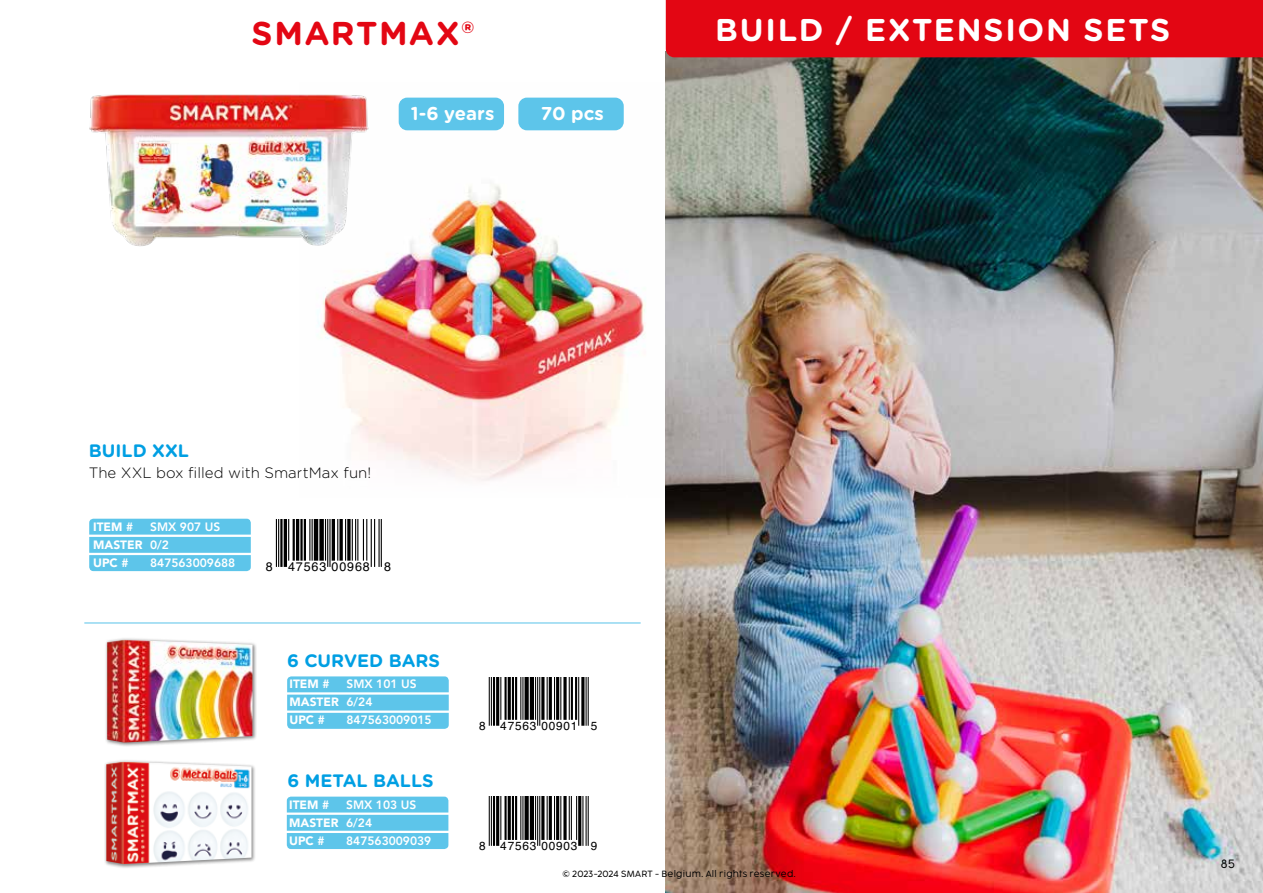
<style>
.page{position:relative;width:1263px;height:893px;background:#fff}
.page>*{position:absolute;margin:0;border:0;box-sizing:border-box;transform-origin:0 0}
.t1{font:700 33px "Gotham Rounded";letter-spacing:.04em;color:#e30613}
.t2{font:700 31.5px "Gotham Rounded";letter-spacing:.055em;color:#fff}
.t3{font:700 18.6px "Gotham Rounded";color:#fff}
.t4{font:700 18px "Gotham Rounded";color:#009fe3}
.t5{font:300 15px "Gotham Rounded";color:#000}
.t6{font:12.45px "Helvetica";letter-spacing:.07em;color:#000}
.t7{font:800 12px/18px "Avenir LT Std";color:#fff}
.t8{font:900 12px "Avenir LT Std";color:#fff}
.t9{font:12px "Cocogoose Pro Text";color:#000}
.t10{font:11.85px "Helvetica";letter-spacing:.07em;color:#000}
.t11{font:300 9px "Cocogoose Pro";letter-spacing:.025em;color:#000}
.s1{font-weight:900}
</style>
<div class="page">
<hr style="left:276px;top:519px;width:1px;height:48px;background:#000">
<hr style="left:278px;top:519px;width:1px;height:48px;background:#000">
<hr style="left:280px;top:519px;width:3px;height:48px;background:#000">
<hr style="left:284px;top:519px;width:3px;height:48px;background:#000">
<hr style="left:288px;top:519px;width:1px;height:42px;background:#000">
<hr style="left:293px;top:519px;width:2px;height:42px;background:#000">
<hr style="left:296px;top:519px;width:3px;height:42px;background:#000">
<hr style="left:300px;top:519px;width:3px;height:42px;background:#000">
<hr style="left:304px;top:519px;width:2px;height:42px;background:#000">
<hr style="left:309px;top:519px;width:1px;height:42px;background:#000">
<hr style="left:312px;top:519px;width:1px;height:42px;background:#000">
<hr style="left:314px;top:519px;width:4px;height:42px;background:#000">
<div style="left:319px;top:519px;width:5px;height:42px;background:#000"></div>
<hr style="left:325px;top:519px;width:1px;height:42px;background:#000">
<hr style="left:327px;top:519px;width:1px;height:48px;background:#000">
<hr style="left:329px;top:519px;width:1px;height:48px;background:#000">
<hr style="left:332px;top:519px;width:3px;height:42px;background:#000">
<hr style="left:337px;top:519px;width:1px;height:42px;background:#000">
<svg style="left:339px;top:519px;width:4px;height:42px"></svg>
<hr style="left:345px;top:519px;width:1px;height:42px;background:#000">
<svg style="left:347px;top:519px;width:4px;height:42px"></svg>
<hr style="left:352px;top:519px;width:1px;height:42px;background:#000">
<hr style="left:355px;top:519px;width:1px;height:42px;background:#000">
<hr style="left:357px;top:519px;width:1px;height:42px;background:#000">
<hr style="left:363px;top:519px;width:1px;height:42px;background:#000">
<hr style="left:366px;top:519px;width:1px;height:42px;background:#000">
<hr style="left:371px;top:519px;width:1px;height:48px;background:#000">
<hr style="left:374px;top:519px;width:1px;height:48px;background:#000">
<hr style="left:378px;top:519px;width:2px;height:48px;background:#000">
<hr style="left:381px;top:519px;width:1px;height:48px;background:#000">
<svg style="left:89px;top:519px;width:162px;height:52px;background:#6bcaeb"></svg>
<svg style="left:287px;top:676px;width:162px;height:53px;background:#6dcaec"></svg>
<hr style="left:489px;top:677px;width:1px;height:49px;background:#000">
<hr style="left:491px;top:677px;width:1px;height:49px;background:#000">
<hr style="left:493px;top:677px;width:2px;height:49px;background:#000">
<hr style="left:496px;top:677px;width:3px;height:49px;background:#000">
<hr style="left:500px;top:677px;width:1px;height:43px;background:#000">
<hr style="left:504px;top:677px;width:3px;height:43px;background:#000">
<hr style="left:508px;top:677px;width:3px;height:43px;background:#000">
<hr style="left:512px;top:677px;width:2px;height:43px;background:#000">
<hr style="left:515px;top:677px;width:2px;height:43px;background:#000">
<hr style="left:520px;top:677px;width:1px;height:43px;background:#000">
<hr style="left:522px;top:677px;width:1px;height:43px;background:#000">
<div style="left:524px;top:677px;width:5px;height:43px;background:#000"></div>
<hr style="left:530px;top:677px;width:4px;height:43px;background:#000">
<hr style="left:535px;top:677px;width:1px;height:43px;background:#000">
<hr style="left:537px;top:677px;width:1px;height:49px;background:#000">
<hr style="left:539px;top:677px;width:1px;height:49px;background:#000">
<hr style="left:541px;top:677px;width:3px;height:43px;background:#000">
<hr style="left:547px;top:677px;width:1px;height:43px;background:#000">
<hr style="left:549px;top:677px;width:3px;height:43px;background:#000">
<hr style="left:554px;top:677px;width:1px;height:43px;background:#000">
<hr style="left:556px;top:677px;width:3px;height:43px;background:#000">
<hr style="left:560px;top:677px;width:1px;height:43px;background:#000">
<svg style="left:563px;top:677px;width:4px;height:43px"></svg>
<hr style="left:569px;top:677px;width:1px;height:43px;background:#000">
<hr style="left:571px;top:677px;width:2px;height:43px;background:#000">
<hr style="left:575px;top:677px;width:2px;height:43px;background:#000">
<hr style="left:578px;top:677px;width:1px;height:49px;background:#000">
<hr style="left:581px;top:677px;width:3px;height:49px;background:#000">
<hr style="left:586px;top:677px;width:1px;height:49px;background:#000">
<hr style="left:588px;top:677px;width:1px;height:49px;background:#000">
<div style="left:105px;top:637px;width:152px;height:110px;background:#000;opacity:.5"></div>
<img style="left:107px;top:640px;width:146px;height:103px">
<svg style="left:287px;top:797px;width:161px;height:52px;background:#6bcaeb"></svg>
<hr style="left:489px;top:797px;width:1px;height:49px;background:#000">
<hr style="left:491px;top:797px;width:1px;height:49px;background:#000">
<hr style="left:493px;top:797px;width:2px;height:49px;background:#000">
<hr style="left:496px;top:797px;width:3px;height:49px;background:#000">
<hr style="left:500px;top:797px;width:1px;height:43px;background:#000">
<hr style="left:504px;top:797px;width:3px;height:43px;background:#000">
<hr style="left:508px;top:797px;width:3px;height:43px;background:#000">
<hr style="left:512px;top:797px;width:2px;height:43px;background:#000">
<hr style="left:515px;top:797px;width:2px;height:43px;background:#000">
<hr style="left:520px;top:797px;width:1px;height:43px;background:#000">
<hr style="left:522px;top:797px;width:1px;height:43px;background:#000">
<div style="left:524px;top:797px;width:5px;height:43px;background:#000"></div>
<hr style="left:530px;top:797px;width:4px;height:43px;background:#000">
<hr style="left:535px;top:797px;width:1px;height:43px;background:#000">
<hr style="left:537px;top:797px;width:1px;height:49px;background:#000">
<hr style="left:539px;top:797px;width:1px;height:49px;background:#000">
<hr style="left:541px;top:797px;width:3px;height:43px;background:#000">
<hr style="left:547px;top:797px;width:1px;height:43px;background:#000">
<hr style="left:549px;top:797px;width:3px;height:43px;background:#000">
<hr style="left:554px;top:797px;width:1px;height:43px;background:#000">
<hr style="left:556px;top:797px;width:3px;height:43px;background:#000">
<hr style="left:560px;top:797px;width:1px;height:43px;background:#000">
<svg style="left:563px;top:797px;width:4px;height:43px"></svg>
<hr style="left:569px;top:797px;width:1px;height:43px;background:#000">
<hr style="left:571px;top:797px;width:1px;height:43px;background:#000">
<hr style="left:576px;top:797px;width:1px;height:43px;background:#000">
<hr style="left:578px;top:797px;width:3px;height:49px;background:#000">
<hr style="left:582px;top:797px;width:1px;height:49px;background:#000">
<hr style="left:586px;top:797px;width:1px;height:49px;background:#000">
<hr style="left:588px;top:797px;width:1px;height:49px;background:#000">
<div style="left:104px;top:759px;width:152px;height:110px;background:#000;opacity:.5"></div>
<img style="left:106px;top:762px;width:146px;height:102px">
<img style="left:317px;top:97px;width:329px;height:384px">
<div style="left:399px;top:98px;width:105px;height:32px;background:#5dc5ea;border-radius:9px"></div>
<div style="left:518px;top:98px;width:106px;height:32px;background:#5dc5ea;border-radius:9px"></div>
<img style="left:665px;top:51px;width:598px;height:842px">
<hr style="left:84px;top:622px;width:557px;height:2px;background:#5dc5ea">
<div style="left:666px;top:0;width:597px;height:57px;background:#e30613"></div>
<img style="left:89px;top:94px;width:288px;height:153px">
<h1 class="t1" style="left:251px;top:9px;width:224px">SMARTMAX®</h1>
<h2 class="t2" style="left:715px;top:6px;width:457px">BUILD / EXTENSION SETS</h2>
<h3 class="t3" style="left:411px;top:100px;width:85px">1-6 years</h3>
<h3 class="t3" style="left:541px;top:100px;width:64px">70 pcs</h3>
<h3 class="t4" style="left:89px;top:437px;width:101px">BUILD XXL</h3>
<p class="t5" style="left:89px;top:462px;width:284px">The XXL box filled with SmartMax fun!</p>
<p class="t7" style="left:93px;top:518px;width:129px;text-indent:57px">SMX 907 US<br><span class="s1">MASTER</span> 0/2<br><span class="s1">UPC #</span></p>
<p class="t8" style="left:93px;top:519px;width:41px">ITEM #</p>
<p class="t7" style="left:150px;top:554px;width:87px">847563009688</p>
<p class="t6" style="left:266px;top:557px;width:127px">8 47563 00968 8</p>
<h3 class="t4" style="left:287px;top:647px;width:154px">6 CURVED BARS</h3>
<p class="t7" style="left:289px;top:675px;width:129px;text-indent:57px">SMX 101 US<br><span class="s1">MASTER</span> 6/24<br><span class="s1">UPC #</span></p>
<p class="t8" style="left:289px;top:677px;width:41px">ITEM #</p>
<p class="t7" style="left:346px;top:711px;width:87px">847563009015</p>
<h3 class="t4" style="left:287px;top:768px;width:148px">6 METAL BALLS</h3>
<p class="t7" style="left:289px;top:795px;width:129px;text-indent:57px">SMX 103 US<br><span class="s1">MASTER</span> 6/24<br><span class="s1">UPC #</span></p>
<p class="t8" style="left:289px;top:797px;width:41px">ITEM #</p>
<p class="t7" style="left:346px;top:831px;width:87px">847563009039</p>
<p class="t10" style="left:479px;top:716px;width:120px">8 47563 00901 5</p>
<p class="t10" style="left:479px;top:836px;width:120px">8 47563 00903 9</p>
<p class="t11" style="left:562px;top:868px;width:235px">© 2023-2024 SMART - Belgium. All rights reserved.</p>
<p class="t9" style="left:1221px;top:856px;width:15px">85</p>
</div>
